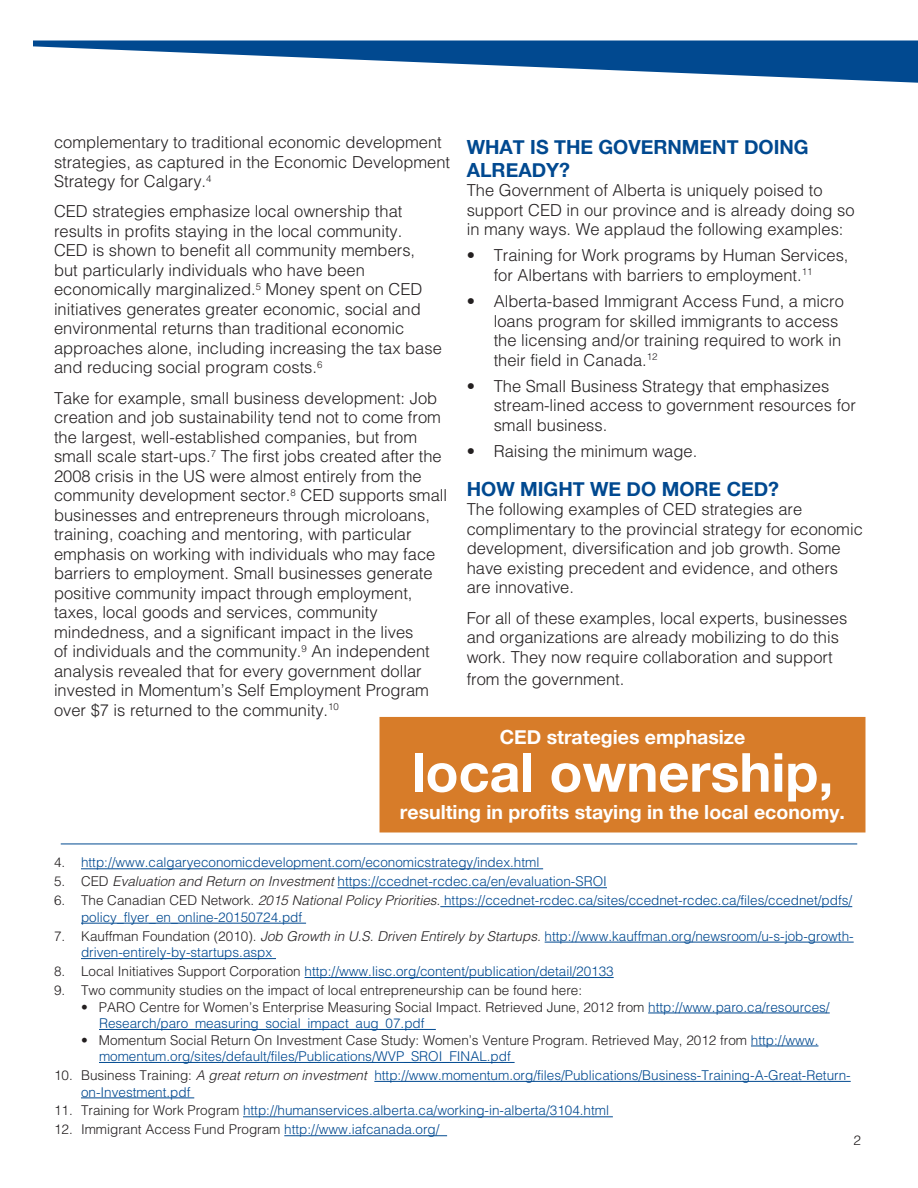
<style>
.page{position:relative;width:918px;height:1188px;background:#fff}
.page>*{position:absolute;margin:0;border:0;box-sizing:border-box;transform-origin:0 0}
.M_Did_you_know_body{font:700 54px "Helvetica Neue";color:#fff}
.M_Did_you_know_body-2{font:700 19.5px "Helvetica Neue";color:#fff}
.M_Sub_head{font:700 19.5px/22.5px "Helvetica Neue";color:#014990}
.Body_Copy{font:300 16.5px/19.5px "Helvetica";color:#231f20}
.Body_Copy_1st_P{font:300 16.5px/19.5px "Helvetica";color:#231f20}
.t1{font:300 13.5px/16.5px "Helvetica";color:#014990}
.t2{font:300 13.5px/16.5px "Helvetica";color:#231f20}
.s1{color:#231f20}
.s2{font-style:italic;color:#231f20}
.s3{color:#014990}
</style>
<div class="page">
<svg style="left:33px;top:40px;width:885px;height:43px"></svg>
<hr style="left:61px;top:844px;width:796px;height:1px;background:#014990">
<hr style="left:81px;top:868px;width:462px;height:1px;background:#014990">
<hr style="left:338px;top:887px;width:269px;height:1px;background:#014990">
<hr style="left:440px;top:906px;width:412px;height:1px;background:#014990">
<hr style="left:81px;top:923px;width:225px;height:1px;background:#014990">
<hr style="left:545px;top:942px;width:309px;height:1px;background:#014990">
<hr style="left:81px;top:958px;width:195px;height:1px;background:#014990">
<hr style="left:305px;top:977px;width:309px;height:1px;background:#014990">
<hr style="left:648px;top:1013px;width:182px;height:1px;background:#014990">
<hr style="left:99px;top:1029px;width:337px;height:1px;background:#014990">
<hr style="left:751px;top:1046px;width:67px;height:1px;background:#014990">
<hr style="left:99px;top:1062px;width:416px;height:1px;background:#014990">
<hr style="left:374px;top:1081px;width:477px;height:1px;background:#014990">
<hr style="left:81px;top:1098px;width:113px;height:1px;background:#014990">
<hr style="left:243px;top:1116px;width:370px;height:1px;background:#014990">
<hr style="left:284px;top:1135px;width:163px;height:1px;background:#014990">
<div style="left:379px;top:717px;width:486px;height:116px;background:#d77c29"></div>
<p class="Body_Copy_1st_P" style="left:54px;top:132px;width:398px">complementary to traditional economic development strategies, as captured in the Economic Development<br>Strategy for Calgary.<sup>4</sup></p>
<p class="Body_Copy" style="left:54px;top:202px;width:389px">CED strategies emphasize local ownership that results in profits staying in the local community.<br>CED is shown to benefit all community members, but particularly individuals who have been economically marginalized.<sup>5</sup> Money spent on CED initiatives generates greater economic, social and environmental returns than traditional economic approaches alone, including increasing the tax base and reducing social program costs.<sup>6</sup></p>
<p class="Body_Copy" style="left:54px;top:388px;width:395px">Take for example, small business development: Job creation and job sustainability tend not to come from the largest, well-established companies, but from small scale start-ups.<sup>7</sup> The first jobs created after the 2008 crisis in the US were almost entirely from the community development sector.<sup>8</sup> CED supports small businesses and entrepreneurs through microloans, training, coaching and mentoring, with particular emphasis on working with individuals who may face barriers to employment. Small businesses generate positive community impact through employment, taxes, local goods and services, community mindedness, and a significant impact in the lives<br>of individuals and the community.<sup>9</sup> An independent analysis revealed that for every government dollar invested in Momentum’s Self Employment Program over $7 is returned to the community.<sup>10</sup></p>
<p class="M_Sub_head" style="left:467px;top:135px;width:343px">WHAT IS THE GOVERNMENT DOING<br>ALREADY?</p>
<p class="Body_Copy_1st_P" style="left:467px;top:180px;width:389px">The Government of Alberta is uniquely poised to support CED in our province and is already doing so in many ways. We applaud the following examples:</p>
<p class="Body_Copy" style="left:467px;top:245px;width:383px;text-align:center">• Training for Work programs by Human Services, for Albertans with barriers to employment.<sup>11</sup></p>
<p class="Body_Copy" style="left:494px;top:291px;width:352px;text-indent:-27px">• Alberta-based Immigrant Access Fund, a micro loans program for skilled immigrants to access the licensing and/or training required to work in their field in Canada.<sup>12</sup></p>
<p class="Body_Copy" style="left:494px;top:376px;width:364px;text-indent:-27px">• The Small Business Strategy that emphasizes stream-lined access to government resources for small business.</p>
<p class="Body_Copy" style="left:467px;top:441px;width:232px">• Raising the minimum wage.</p>
<p class="M_Sub_head" style="left:467px;top:477px;width:314px">HOW MIGHT WE DO MORE CED?</p>
<p class="Body_Copy_1st_P" style="left:467px;top:499px;width:398px">The following examples of CED strategies are complimentary to the provincial strategy for economic development, diversification and job growth. Some have existing precedent and evidence, and others are innovative.</p>
<p class="Body_Copy" style="left:467px;top:608px;width:382px">For all of these examples, local experts, businesses and organizations are already mobilizing to do this work. They now require collaboration and support</p>
<p class="Body_Copy" style="left:467px;top:669px;width:159px">from the government.</p>
<p class="M_Did_you_know_body-2" style="left:500px;top:725px;width:247px">CED strategies emphasize</p>
<p class="M_Did_you_know_body" style="left:412px;top:739px;width:423px">local ownership,</p>
<p class="M_Did_you_know_body-2" style="left:400px;top:800px;width:447px">resulting in profits staying in the local economy.</p>
<p class="t1" style="left:54px;top:854px;width:487px"><span class="s1">4.</span> http://www.calgaryeconomicdevelopment.com/economicstrategy/index.html</p>
<p class="t1" style="left:54px;top:873px;width:554px"><span class="s1">5. CED</span> <span class="s2">Evaluation and Return on Investment</span> https://ccednet-rcdec.ca/en/evaluation-SROI</p>
<p class="t1" style="left:81px;top:892px;width:773px;text-indent:-27px"><span class="s1">6. The Canadian CED Network.</span> <span class="s2">2015 National Policy Priorities.</span> https://ccednet-rcdec.ca/sites/ccednet-rcdec.ca/files/ccednet/pdfs/ policy_flyer_en_online-20150724.pdf</p>
<p class="t1" style="left:81px;top:928px;width:774px;text-indent:-27px"><span class="s1">7. Kauffman Foundation (2010).</span> <span class="s2">Job Growth in U.S. Driven Entirely by Startups.</span> http://www.kauffman.org/newsroom/u-s-job-growth&shy;driven-entirely-by-startups.aspx</p>
<p class="t1" style="left:54px;top:963px;width:561px"><span class="s1">8. Local Initiatives Support Corporation</span> http://www.lisc.org/content/publication/detail/20133</p>
<p class="t2" style="left:54px;top:982px;width:530px">9. Two community studies on the impact of local entrepreneurship can be found here:</p>
<p class="t1" style="left:99px;top:998px;width:732px;text-indent:-18px"><span class="s1">• PARO Centre for Women’s Enterprise Measuring Social Impact. Retrieved June, 2012 from</span> http://www.paro.ca/resources/<br>Research/paro_measuring_social_impact_aug_07.pdf</p>
<p class="t2" style="left:99px;top:1031px;width:721px;text-indent:-18px">• Momentum Social Return On Investment Case Study: Women’s Venture Program. Retrieved May, 2012 from <span class="s3">http://www. momentum.org/sites/default/files/Publications/WVP_SROI_FINAL.pdf</span></p>
<p class="t1" style="left:81px;top:1067px;width:771px;text-indent:-27px"><span class="s1">10. Business Training:</span> <span class="s2">A great return on investment</span> http://www.momentum.org/files/Publications/Business-Training-A-Great-Return&shy;on-Investment.pdf</p>
<p class="t1" style="left:54px;top:1102px;width:557px"><span class="s1">11. Training for Work Program</span> http://humanservices.alberta.ca/working-in-alberta/3104.html</p>
<p class="t2" style="left:54px;top:1121px;width:387px">12. Immigrant Access Fund Program <span class="s3">http://www.iafcanada.org/</span></p>
<p class="t2" style="left:854px;top:1132px;width:9px">2</p>
</div>
